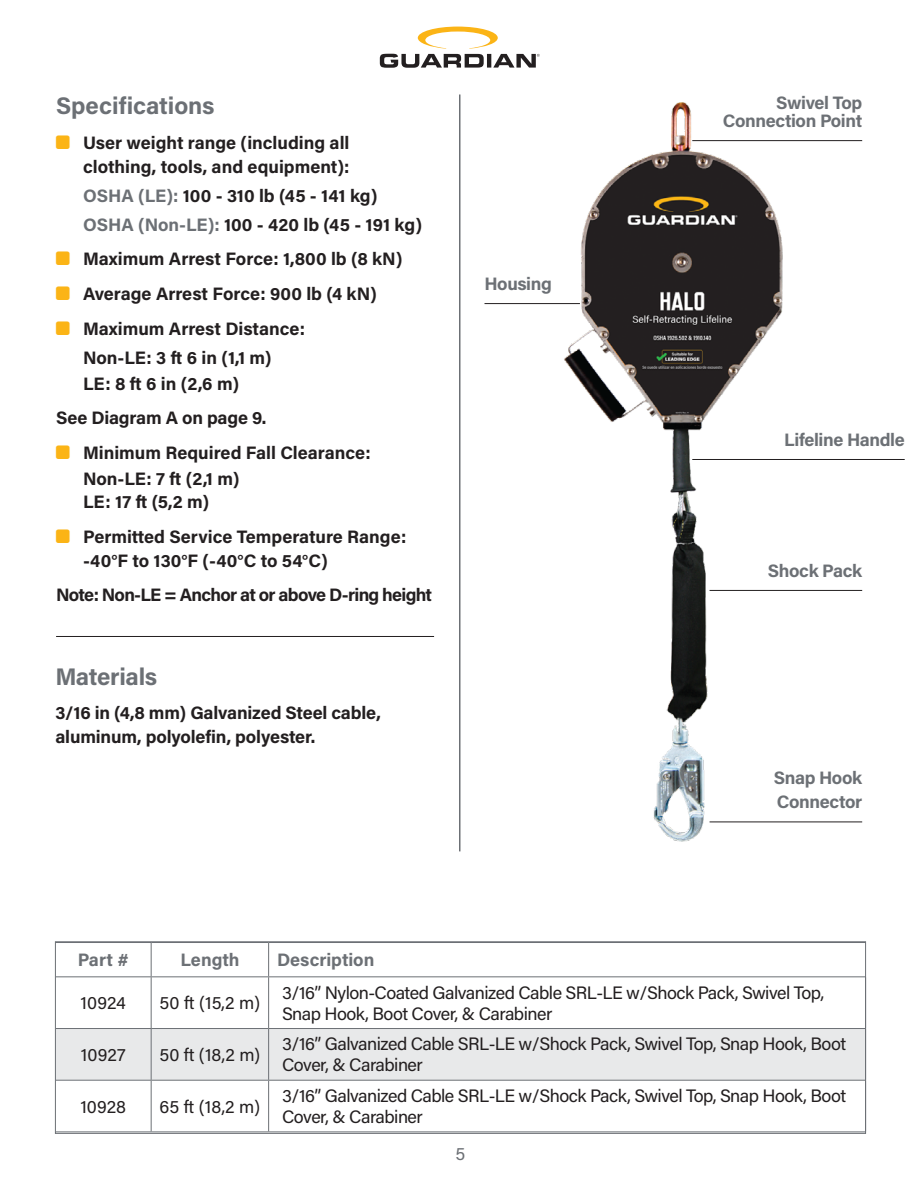
<style>
.page{position:relative;width:918px;height:1188px;background:#fff}
.page>*{position:absolute;margin:0;border:0;box-sizing:border-box;transform-origin:0 0}
.t1{font:700 24px "Acumin Pro";letter-spacing:-.01em;color:#6c7075}
.t2{font:700 18px/24px "Acumin Pro";letter-spacing:-.005em;color:#231f20}
.t3{font:18px/21px "Acumin Pro";letter-spacing:-.03em;color:#231f20}
.t4{font:700 18px/24px "Acumin Pro";letter-spacing:-.02em;color:#6c7075}
.t5{font:700 18px "Acumin Pro";letter-spacing:-.04em;color:#231f20}
.t6{font:700 18px "Acumin Pro";color:#6c7075}
.t7{font:18px "Acumin Pro";color:#6c7075}
.s1{color:#6c7075}
</style>
<div class="page">
<svg style="left:380px;top:27px;width:160px;height:41px"></svg>
<img style="left:557px;top:102px;width:231px;height:740px">
<hr style="left:459px;top:94px;width:1px;height:757px;background:#6c7075">
<div style="left:56px;top:1029px;width:95px;height:51px;background:#e8e9ea"></div>
<div style="left:152px;top:1029px;width:712px;height:51px;background:#e8e9ea"></div>
<hr style="left:56px;top:976px;width:95px;height:1px;background:#6c7075">
<hr style="left:56px;top:1028px;width:95px;height:1px;background:#6c7075">
<hr style="left:56px;top:1080px;width:95px;height:1px;background:#6c7075">
<hr style="left:56px;top:1131px;width:95px;height:1px;background:#6c7075">
<hr style="left:151px;top:943px;width:1px;height:33px;background:#6c7075">
<hr style="left:151px;top:976px;width:118px;height:1px;background:#6c7075">
<hr style="left:269px;top:976px;width:597px;height:1px;background:#6c7075">
<hr style="left:151px;top:1028px;width:118px;height:1px;background:#6c7075">
<hr style="left:269px;top:1028px;width:597px;height:1px;background:#6c7075">
<hr style="left:151px;top:1080px;width:118px;height:1px;background:#6c7075">
<hr style="left:269px;top:1080px;width:597px;height:1px;background:#6c7075">
<hr style="left:151px;top:1131px;width:118px;height:1px;background:#6c7075">
<hr style="left:269px;top:1131px;width:597px;height:1px;background:#6c7075">
<hr style="left:151px;top:977px;width:1px;height:51px;background:#6c7075">
<hr style="left:151px;top:1029px;width:1px;height:51px;background:#6c7075">
<hr style="left:151px;top:1081px;width:1px;height:51px;background:#6c7075">
<hr style="left:268px;top:943px;width:1px;height:33px;background:#6c7075">
<hr style="left:268px;top:977px;width:1px;height:51px;background:#6c7075">
<hr style="left:268px;top:1029px;width:1px;height:51px;background:#6c7075">
<hr style="left:268px;top:1081px;width:1px;height:51px;background:#6c7075">
<div style="left:55px;top:941px;width:811px;height:193px;border:1px solid #6c7075"></div>
<hr style="left:485px;top:303px;width:95px;height:1px;background:#231f20">
<hr style="left:710px;top:590px;width:152px;height:1px;background:#231f20">
<hr style="left:710px;top:821px;width:152px;height:1px;background:#231f20">
<hr style="left:692px;top:459px;width:213px;height:1px;background:#231f20">
<hr style="left:692px;top:140px;width:170px;height:1px;background:#231f20">
<hr style="left:56px;top:636px;width:378px;height:1px;background:#231f20">
<p class="t1" style="left:56px;top:89px;width:160px">Specifications</p>
<p class="t2" style="left:83px;top:130px;width:268px">User weight range (including all clothing, tools, and equipment):</p>
<p class="t2" style="left:83px;top:183px;width:296px"><span class="s1">OSHA (LE):</span> 100 - 310 lb (45 - 141 kg)</p>
<p class="t2" style="left:83px;top:211px;width:341px"><span class="s1">OSHA (Non-LE):</span> 100 - 420 lb (45 - 191 kg)</p>
<p class="t2" style="left:83px;top:246px;width:321px">Maximum Arrest Force: 1,800 lb (8 kN)</p>
<p class="t2" style="left:83px;top:281px;width:295px">Average Arrest Force: 900 lb (4 kN)</p>
<p class="t2" style="left:83px;top:316px;width:224px">Maximum Arrest Distance:</p>
<p class="t2" style="left:83px;top:345px;width:190px">Non-LE: 3 ft 6 in (1,1 m)</p>
<p class="t2" style="left:83px;top:370px;width:157px">LE: 8 ft 6 in (2,6 m)</p>
<p class="t2" style="left:56px;top:405px;width:212px">See Diagram A on page 9.</p>
<p class="t2" style="left:83px;top:440px;width:289px">Minimum Required Fall Clearance:</p>
<p class="t2" style="left:83px;top:466px;width:158px">Non-LE: 7 ft (2,1 m)</p>
<p class="t2" style="left:83px;top:489px;width:128px">LE: 17 ft (5,2 m)</p>
<p class="t2" style="left:83px;top:523px;width:325px">Permitted Service Temperature Range: -40°F to 130°F (-40°C to 54°C)</p>
<p class="t5" style="left:56px;top:582px;width:378px">Note: Non-LE = Anchor at or above D-ring height</p>
<p class="t1" style="left:55px;top:659px;width:103px">Materials</p>
<p class="t2" style="left:55px;top:700px;width:327px">3/16 in (4,8 mm) Galvanized Steel cable, aluminum, polyolefin, polyester.</p>
<p class="t4" style="left:485px;top:271px;width:69px">Housing</p>
<p class="t4" style="left:723px;top:93px;width:141px;line-height:18px;text-align:right">Swivel Top<br>Connection Point</p>
<p class="t4" style="left:784px;top:427px;width:122px">Lifeline Handle</p>
<p class="t4" style="left:768px;top:557px;width:96px">Shock Pack</p>
<p class="t4" style="left:774px;top:765px;width:90px">Snap Hook<br>Connector</p>
<p class="t4" style="left:78px;top:947px;width:53px">Part #</p>
<p class="t4" style="left:180px;top:947px;width:61px">Length</p>
<p class="t6" style="left:277px;top:947px;width:99px">Description</p>
<p class="t3" style="left:81px;top:992px;width:47px">10924</p>
<p class="t3" style="left:160px;top:992px;width:102px">50 ft (15,2 m)</p>
<p class="t3" style="left:282px;top:981px;width:544px">3/16” Nylon-Coated Galvanized Cable SRL-LE w/Shock Pack, Swivel Top,<br>Snap Hook, Boot Cover, &amp; Carabiner</p>
<p class="t3" style="left:81px;top:1043px;width:46px">10927</p>
<p class="t3" style="left:159px;top:1043px;width:102px">50 ft (18,2 m)</p>
<p class="t3" style="left:282px;top:1033px;width:566px">3/16” Galvanized Cable SRL-LE w/Shock Pack, Swivel Top, Snap Hook, Boot<br>Cover, &amp; Carabiner</p>
<p class="t3" style="left:80px;top:1095px;width:47px">10928</p>
<p class="t3" style="left:160px;top:1095px;width:102px">65 ft (18,2 m)</p>
<p class="t3" style="left:282px;top:1085px;width:566px">3/16” Galvanized Cable SRL-LE w/Shock Pack, Swivel Top, Snap Hook, Boot<br>Cover, &amp; Carabiner</p>
<p class="t7" style="left:456px;top:1141px;width:11px">5</p>
</div>
